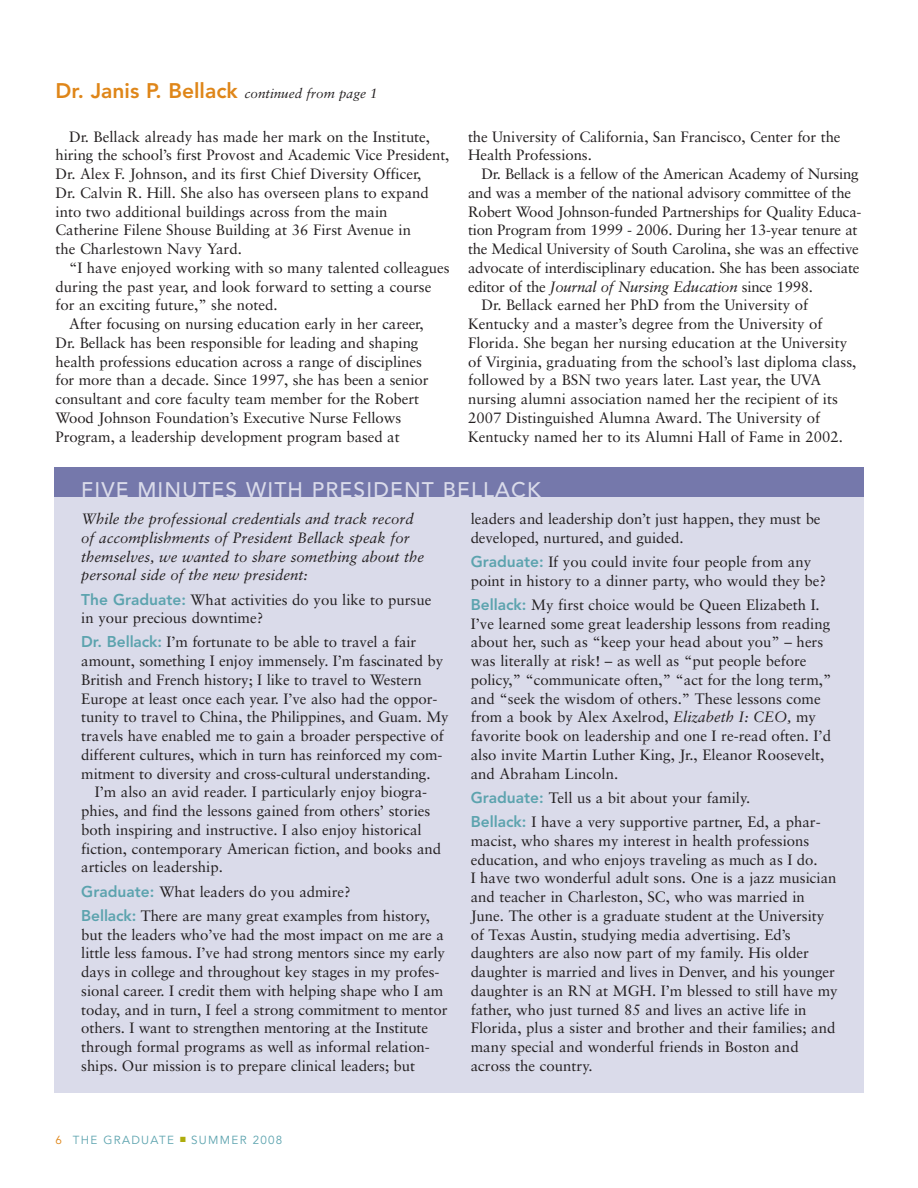
<style>
.page{position:relative;width:918px;height:1188px;background:#fff}
.page>*{position:absolute;margin:0;border:0;box-sizing:border-box;transform-origin:0 0}
.t1{font:500 21px "Avenir";letter-spacing:.055em;color:#dadbea}
.t2{font:15px/18.8px "Sabon";color:#231f20}
.t3{font:italic 15px/18.8px "Sabon";color:#231f20}
.t4{font:italic 13.5px "Sabon";color:#231f20}
.t5{font:11.7px "Avenir";letter-spacing:.11em;color:#5ca3ae}
.s1{font-family:"Avenir";font-weight:800;font-style:normal;font-size:21px;color:#df8619}
.s2{font-style:normal}
.s3{font-family:"Avenir";font-weight:800;font-size:15.6px;color:#5ca3ae}
.s4{font-style:italic}
.s5{color:#df8619}
</style>
<div class="page">
<div style="left:54px;top:470px;width:810px;height:622px;background:#dadbea"></div>
<div style="left:54px;top:467px;width:810px;height:30px;background:#7578ab"></div>
<p class="t4" style="left:56px;top:88px;width:324px"><span class="s1">Dr. Janis P. Bellack</span> continued from page 1</p>
<p class="t2" style="left:56px;top:128px;width:395px;text-indent:14px">Dr. Bellack already has made her mark on the Institute, hiring the school’s first Provost and Academic Vice President, Dr. Alex F. Johnson, and its first Chief Diversity Officer,<br>Dr. Calvin R. Hill. She also has overseen plans to expand into two additional buildings across from the main Catherine Filene Shouse Building at 36 First Avenue in<br>the Charlestown Navy Yard.</p>
<p class="t2" style="left:69px;top:259px;width:382px">“I have enjoyed working with so many talented colleagues</p>
<p class="t2" style="left:56px;top:278px;width:377px">during the past year, and look forward to setting a course</p>
<p class="t2" style="left:56px;top:297px;width:224px">for an exciting future,” she noted.</p>
<p class="t2" style="left:69px;top:316px;width:356px">After focusing on nursing education early in her career,</p>
<p class="t2" style="left:56px;top:334px;width:364px">Dr. Bellack has been responsible for leading and shaping</p>
<p class="t2" style="left:56px;top:353px;width:368px">health professions education across a range of disciplines</p>
<p class="t2" style="left:56px;top:372px;width:375px">for more than a decade. Since 1997, she has been a senior</p>
<p class="t2" style="left:56px;top:391px;width:365px">consultant and core faculty team member for the Robert</p>
<p class="t2" style="left:56px;top:409px;width:347px">Wood Johnson Foundation’s Executive Nurse Fellows</p>
<p class="t2" style="left:56px;top:428px;width:346px">Program, a leadership development program based at</p>
<p class="t2" style="left:468px;top:128px;width:374px">the University of California, San Francisco, Center for the<br>Health Professions.</p>
<p class="t2" style="left:482px;top:166px;width:379px">Dr. Bellack is a fellow of the American Academy of Nursing</p>
<p class="t2" style="left:468px;top:184px;width:385px">and was a member of the national advisory committee of the</p>
<p class="t2" style="left:468px;top:203px;width:395px">Robert Wood Johnson-funded Partnerships for Quality Educa-</p>
<p class="t2" style="left:468px;top:222px;width:391px">tion Program from 1999 - 2006. During her 13-year tenure at</p>
<p class="t2" style="left:468px;top:241px;width:392px">the Medical University of South Carolina, she was an effective</p>
<p class="t2" style="left:468px;top:259px;width:393px">advocate of interdisciplinary education. She has been associate</p>
<p class="t3" style="left:468px;top:278px;width:347px"><span class="s2">editor of the</span> Journal of Nursing Education <span class="s2">since 1998.</span></p>
<p class="t2" style="left:482px;top:297px;width:328px">Dr. Bellack earned her PhD from the University of</p>
<p class="t2" style="left:468px;top:316px;width:356px">Kentucky and a master’s degree from the University of</p>
<p class="t2" style="left:468px;top:334px;width:381px">Florida. She began her nursing education at the University</p>
<p class="t2" style="left:468px;top:353px;width:390px">of Virginia, graduating from the school’s last diploma class,</p>
<p class="t2" style="left:468px;top:372px;width:355px">followed by a BSN two years later. Last year, the UVA</p>
<p class="t2" style="left:468px;top:391px;width:371px">nursing alumni association named her the recipient of its</p>
<p class="t2" style="left:468px;top:409px;width:354px">2007 Distinguished Alumna Award. The University of</p>
<p class="t2" style="left:468px;top:428px;width:376px">Kentucky named her to its Alumni Hall of Fame in 2002.</p>
<h1 class="t1" style="left:81px;top:481px;width:461px">FIVE MINUTES WITH PRESIDENT BELLACK</h1>
<p class="t3" style="left:81px;top:511px;width:344px">While the professional credentials and track record of accomplishments of President Bellack speak for themselves, we wanted to share something about the personal side of the new president:</p>
<p class="t2" style="left:81px;top:591px;width:352px"><span class="s3">The Graduate:</span> What activities do you like to pursue in your precious downtime?</p>
<p class="t2" style="left:81px;top:634px;width:369px"><span class="s3">Dr. Bellack:</span> I’m fortunate to be able to travel a fair amount, something I enjoy immensely. I’m fascinated by British and French history; I like to travel to Western Europe at least once each year. I’ve also had the oppor&shy;tunity to travel to China, the Philippines, and Guam. My travels have enabled me to gain a broader perspective of different cultures, which in turn has reinforced my com&shy;mitment to diversity and cross-cultural understanding.</p>
<p class="t2" style="left:81px;top:784px;width:361px;text-indent:14px">I’m also an avid reader. I particularly enjoy biogra&shy;phies, and find the lessons gained from others’ stories both inspiring and instructive. I also enjoy historical fiction, contemporary American fiction, and books and articles on leadership.</p>
<p class="t2" style="left:81px;top:881px;width:350px;line-height:24.2px"><span class="s3">Graduate:</span> What leaders do you admire?<br><span class="s3">Bellack:</span> There are many great examples from history,</p>
<p class="t2" style="left:81px;top:926px;width:368px">but the leaders who’ve had the most impact on me are a little less famous. I’ve had strong mentors since my early days in college and throughout key stages in my profes&shy;sional career. I credit them with helping shape who I am today, and in turn, I feel a strong commitment to mentor others. I want to strengthen mentoring at the Institute through formal programs as well as informal relation&shy;ships. Our mission is to prepare clinical leaders; but</p>
<p class="t2" style="left:471px;top:511px;width:351px">leaders and leadership don’t just happen, they must be developed, nurtured, and guided.</p>
<p class="t2" style="left:471px;top:554px;width:357px"><span class="s3">Graduate:</span> If you could invite four people from any point in history to a dinner party, who would they be?</p>
<p class="t2" style="left:471px;top:597px;width:362px"><span class="s3">Bellack:</span> My first choice would be Queen Elizabeth I.<br>I’ve learned some great leadership lessons from reading about her, such as “keep your head about you” – hers was literally at risk! – as well as “put people before policy,” “communicate often,” “act for the long term,” and “seek the wisdom of others.” These lessons come from a book by Alex Axelrod, <span class="s4">Elizabeth I: CEO,</span> my favorite book on leadership and one I re-read often. I’d also invite Martin Luther King, Jr., Eleanor Roosevelt, and Abraham Lincoln.</p>
<p class="t2" style="left:471px;top:787px;width:351px;line-height:24.2px"><span class="s3">Graduate:</span> Tell us a bit about your family.<br><span class="s3">Bellack:</span> I have a very supportive partner, Ed, a phar-</p>
<p class="t2" style="left:471px;top:832px;width:369px">macist, who shares my interest in health professions education, and who enjoys traveling as much as I do.<br>I have two wonderful adult sons. One is a jazz musician and teacher in Charleston, SC, who was married in June. The other is a graduate student at the University of Texas Austin, studying media advertising. Ed’s daughters are also now part of my family. His older daughter is married and lives in Denver, and his younger daughter is an RN at MGH. I’m blessed to still have my father, who just turned 85 and lives an active life in Florida, plus a sister and brother and their families; and many special and wonderful friends in Boston and across the country.</p>
<p class="t5" style="left:56px;top:1135px;width:228px"><span class="s5">6</span> THE GRADUATE <sup>■</sup> SUMMER 2008</p>
</div>
